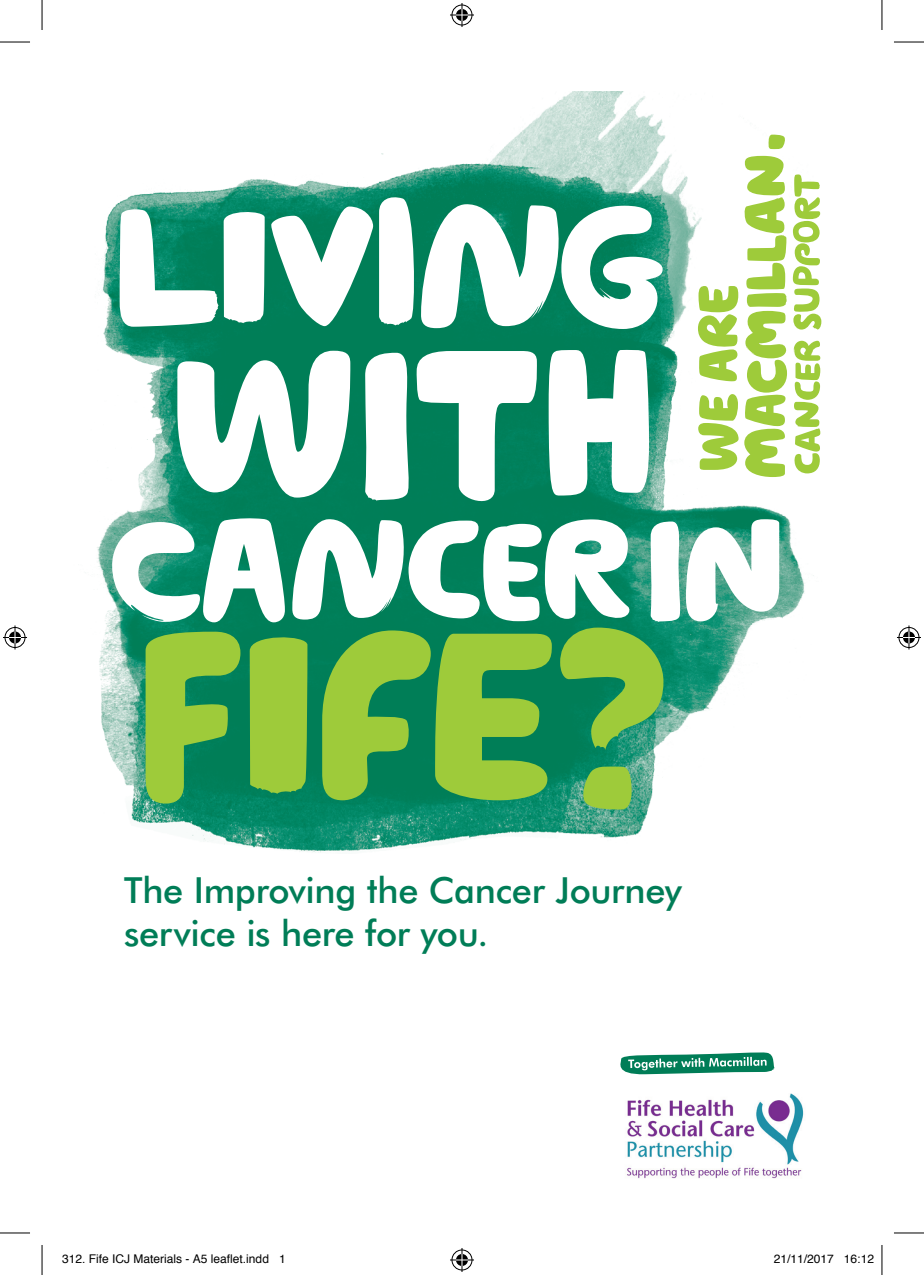
<style>
.page{position:relative;width:924px;height:1275px;background:#fff}
.page>*{position:absolute;margin:0;border:0;box-sizing:border-box;transform-origin:0 0}
.t1{font:242px "Macmillan Headline";color:#9ecb3a}
.t2{font:205.4px "Macmillan Headline";color:#fff}
.t3{font:172px "Macmillan Headline";letter-spacing:.005em;color:#fff}
.t4{font:139.4px "Macmillan Headline";color:#fff}
.t5{font:500 36px/43.2px "Futura BT";letter-spacing:-.01em;color:#007d57}
.t6{font:12px "Helvetica";color:#000}
</style>
<div class="page">
<img style="left:97px;top:91px;width:725px;height:762px">
<svg style="left:697px;top:135px;width:124px;height:342px"></svg>
<img style="left:627px;top:1074px;width:177px;height:105px">
<svg style="left:620px;top:1052px;width:155px;height:22px"></svg>
<hr style="left:0;top:42px;width:30px;height:1px;background:#000">
<hr style="left:893px;top:42px;width:30px;height:1px;background:#000">
<hr style="left:0;top:1232px;width:30px;height:1px;background:#000">
<hr style="left:893px;top:1232px;width:30px;height:1px;background:#000">
<hr style="left:42px;top:0;width:1px;height:30px;background:#000">
<hr style="left:42px;top:1245px;width:1px;height:30px;background:#000">
<hr style="left:881px;top:0;width:1px;height:30px;background:#000">
<hr style="left:881px;top:1245px;width:1px;height:30px;background:#000">
<svg style="left:450px;top:3px;width:24px;height:24px"></svg>
<svg style="left:450px;top:1248px;width:24px;height:24px"></svg>
<svg style="left:3px;top:625px;width:24px;height:24px"></svg>
<svg style="left:897px;top:625px;width:23px;height:24px"></svg>
<h3 class="t3" style="left:115px;top:111px;width:549px">LIVING</h3>
<h2 class="t2" style="left:171px;top:238px;width:485px">WITH</h2>
<h3 class="t4" style="left:109px;top:443px;width:677px">CANCER IN</h3>
<h1 class="t1" style="left:137px;top:495px;width:537px">FIFE?</h1>
<h3 class="t5" style="left:124px;top:868px;width:559px">The Improving the Cancer Journey service is here for you.</h3>
<p class="t6" style="left:62px;top:1249px;width:225px">312. Fife ICJ Materials - A5 leaflet.indd 1</p>
<p class="t6" style="left:773px;top:1249px;width:102px">21/11/2017 16:12</p>
</div>
